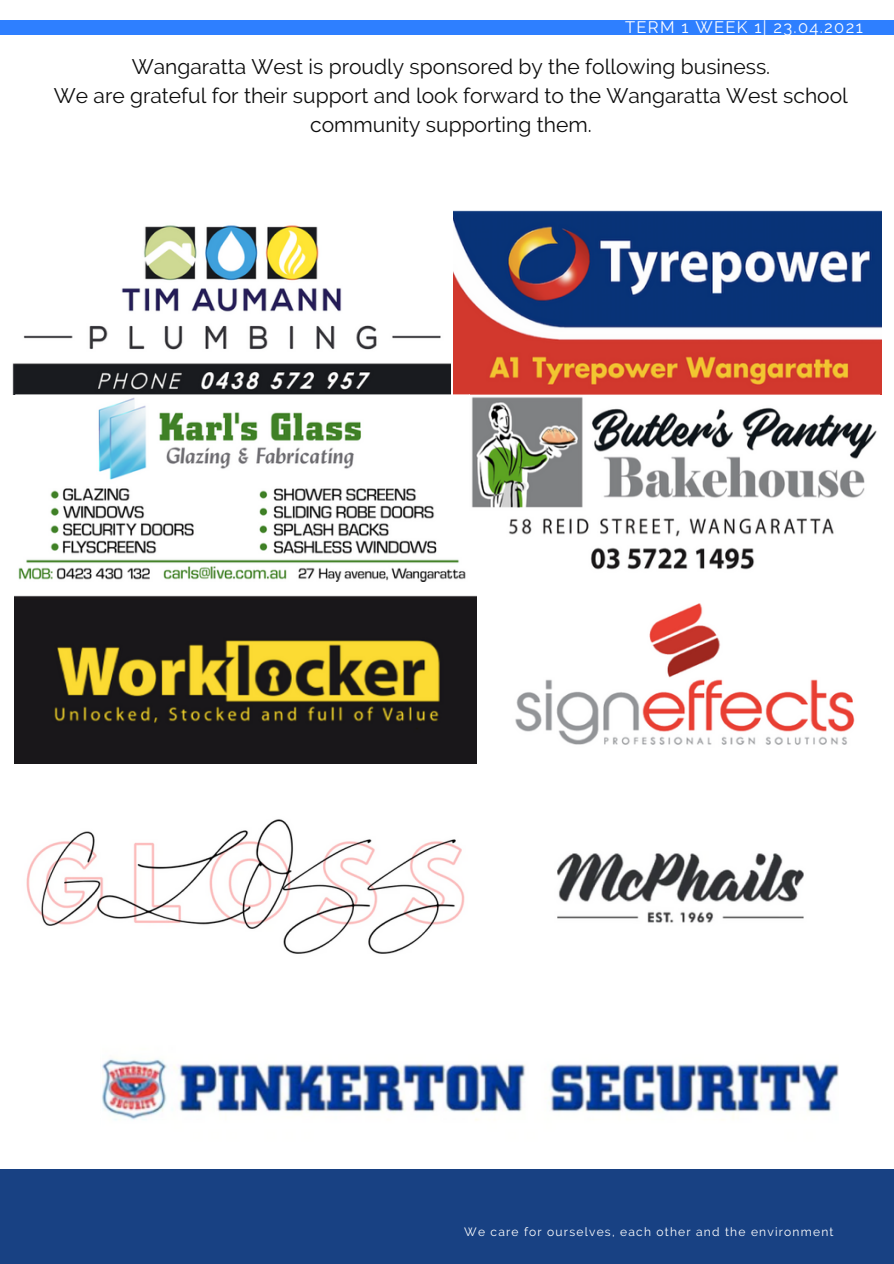
<style>
.page{position:relative;width:894px;height:1264px;background:#fff}
.page>*{position:absolute;margin:0;border:0;box-sizing:border-box;transform-origin:0 0}
.t1{font:21px/29.1px "Raleway";color:#0d0d0d;text-align:center}
.t2{font:16.5px "Raleway";letter-spacing:.08em;color:#fff}
.t3{font:12px "Raleway";letter-spacing:.1em;color:#fff}
</style>
<div class="page">
<div style="left:0;top:1169px;width:893px;height:83px;background:#184183"></div>
<div style="left:0;top:21px;width:893px;height:13px;background:#2e7fff"></div>
<div style="left:0;top:1207px;width:893px;height:56px;background:#184183"></div>
<img style="left:13px;top:225px;width:437px;height:169px">
<img style="left:453px;top:210px;width:428px;height:185px">
<img style="left:18px;top:397px;width:859px;height:185px">
<img style="left:515px;top:603px;width:340px;height:142px">
<img style="left:14px;top:595px;width:462px;height:168px">
<img style="left:557px;top:853px;width:247px;height:70px">
<img style="left:102px;top:1059px;width:736px;height:61px">
<img style="left:26px;top:819px;width:439px;height:135px">
<p class="t2" style="left:625px;top:18px;width:239px">TERM 1 WEEK 1| 23.04.2021</p>
<p class="t1" style="left:132px;top:52px;width:639px">Wangaratta West is proudly sponsored by the following business.</p>
<p class="t1" style="left:54px;top:81px;width:795px">We are grateful for their support and look forward to the Wangaratta West school community supporting them.</p>
<p class="t3" style="left:464px;top:1224px;width:370px">We care for ourselves, each other and the environment</p>
</div>
